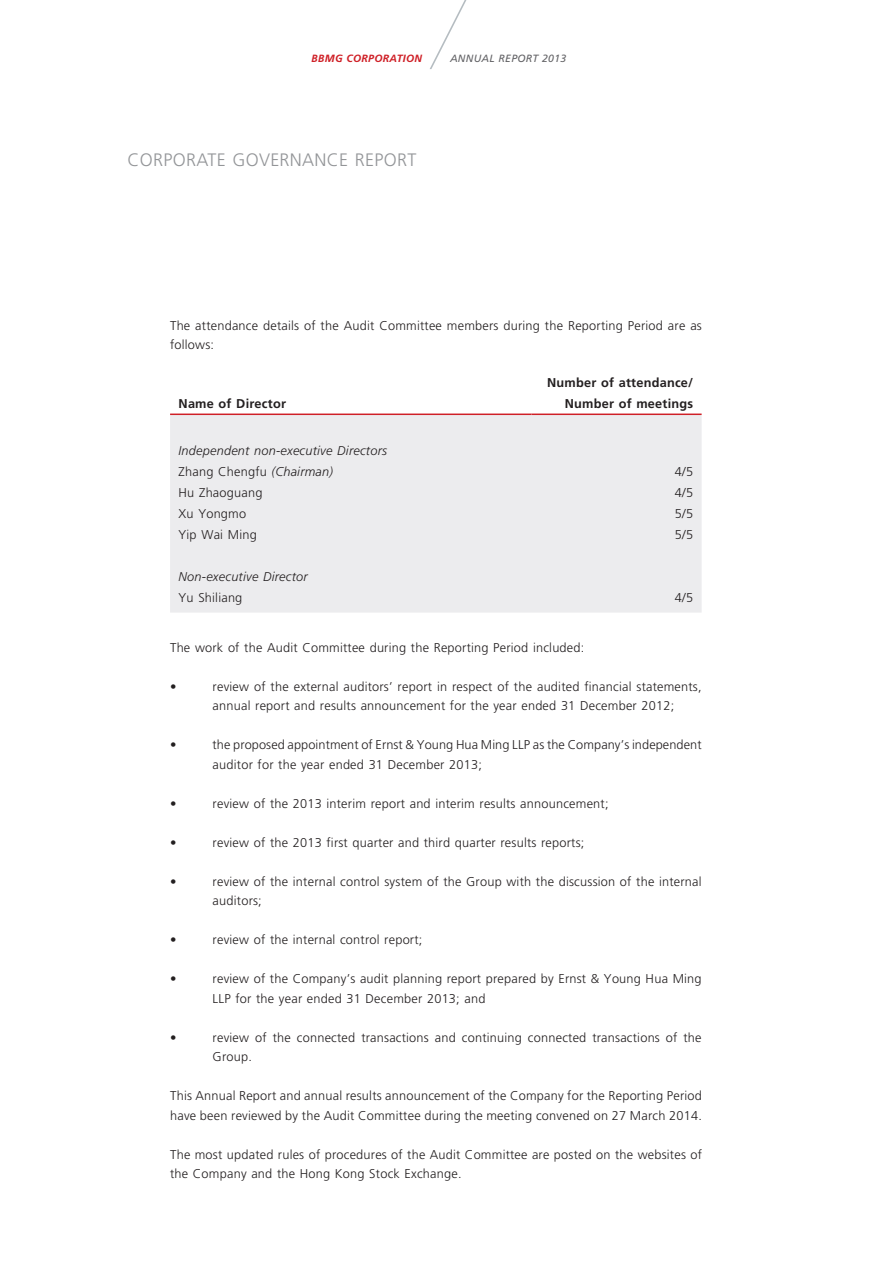
<style>
.page{position:relative;width:893px;height:1263px;background:#fff}
.page>*{position:absolute;margin:0;border:0;box-sizing:border-box;transform-origin:0 0}
.t1{font:300 18px "Frutiger LT Std";letter-spacing:.015em;color:#939598}
.t2{font:300 12.75px/19.5px "Frutiger LT Std";letter-spacing:.015em;color:#231f20}
.t3{font:italic 300 12.75px/21px "Frutiger LT Std";letter-spacing:.015em;color:#231f20}
.t4{font:700 12.75px/21px "Frutiger LT Std";letter-spacing:.015em;color:#231f20;text-align:right}
.t5{font:italic 10.5px "Frutiger LT Std";letter-spacing:.03em;color:#636366}
.t6{font:italic 700 10.5px "Frutiger LT Std";letter-spacing:.03em;color:#cf2027}
.s1{font-style:normal}
</style>
<div class="page">
<svg style="left:430px;top:0;width:37px;height:69px"></svg>
<div style="left:170px;top:415px;width:532px;height:198px;background:#ececee"></div>
<hr style="left:170px;top:413px;width:361px;height:2px;background:#cf2027">
<hr style="left:531px;top:413px;width:171px;height:2px;background:#cf2027">
<p class="t6" style="left:311px;top:52px;width:112px">BBMG CORPORATION</p>
<p class="t5" style="left:450px;top:52px;width:118px">ANNUAL REPORT 2013</p>
<h1 class="t1" style="left:128px;top:149px;width:290px">CORPORATE GOVERNANCE REPORT</h1>
<p class="t2" style="left:170px;top:316px;width:533px">The attendance details of the Audit Committee members during the Reporting Period are as follows:</p>
<p class="t4" style="left:179px;top:393px;width:109px">Name of Director</p>
<p class="t3" style="left:179px;top:440px;width:210px">Independent non-executive Directors<br><span class="s1">Zhang Chengfu</span> (Chairman)</p>
<p class="t4" style="left:547px;top:372px;width:148px">Number of attendance/<br>Number of meetings</p>
<p class="t2" style="left:675px;top:462px;width:20px">4/5</p>
<p class="t2" style="left:179px;top:483px;width:85px">Hu Zhaoguang</p>
<p class="t2" style="left:675px;top:483px;width:20px">4/5</p>
<p class="t2" style="left:179px;top:504px;width:69px">Xu Yongmo</p>
<p class="t2" style="left:675px;top:504px;width:20px">5/5</p>
<p class="t2" style="left:179px;top:525px;width:80px">Yip Wai Ming</p>
<p class="t2" style="left:675px;top:525px;width:20px">5/5</p>
<p class="t3" style="left:179px;top:566px;width:131px">Non-executive Director<br><span class="s1">Yu Shiliang</span></p>
<p class="t2" style="left:675px;top:588px;width:20px">4/5</p>
<p class="t2" style="left:170px;top:638px;width:416px">The work of the Audit Committee during the Reporting Period included:</p>
<p class="t2" style="left:170px;top:677px;width:8px">•</p>
<p class="t2" style="left:213px;top:677px;width:491px">review of the external auditors’ report in respect of the audited financial statements, annual report and results announcement for the year ended 31 December 2012;</p>
<p class="t2" style="left:170px;top:735px;width:8px">•</p>
<p class="t2" style="left:213px;top:735px;width:491px">the proposed appointment of Ernst &amp; Young Hua Ming LLP as the Company’s independent auditor for the year ended 31 December 2013;</p>
<p class="t2" style="left:170px;top:794px;width:8px">•</p>
<p class="t2" style="left:213px;top:794px;width:397px">review of the 2013 interim report and interim results announcement;</p>
<p class="t2" style="left:170px;top:833px;width:8px">•</p>
<p class="t2" style="left:213px;top:833px;width:373px">review of the 2013 first quarter and third quarter results reports;</p>
<p class="t2" style="left:170px;top:872px;width:8px">•</p>
<p class="t2" style="left:213px;top:872px;width:491px">review of the internal control system of the Group with the discussion of the internal auditors;</p>
<p class="t2" style="left:170px;top:930px;width:8px">•</p>
<p class="t2" style="left:213px;top:930px;width:211px">review of the internal control report;</p>
<p class="t2" style="left:170px;top:969px;width:8px">•</p>
<p class="t2" style="left:213px;top:969px;width:490px">review of the Company’s audit planning report prepared by Ernst &amp; Young Hua Ming<br>LLP for the year ended 31 December 2013; and</p>
<p class="t2" style="left:170px;top:1028px;width:8px">•</p>
<p class="t2" style="left:213px;top:1028px;width:490px">review of the connected transactions and continuing connected transactions of the<br>Group.</p>
<p class="t2" style="left:170px;top:1086px;width:533px">This Annual Report and annual results announcement of the Company for the Reporting Period have been reviewed by the Audit Committee during the meeting convened on 27 March 2014.</p>
<p class="t2" style="left:170px;top:1145px;width:533px">The most updated rules of procedures of the Audit Committee are posted on the websites of the Company and the Hong Kong Stock Exchange.</p>
</div>
